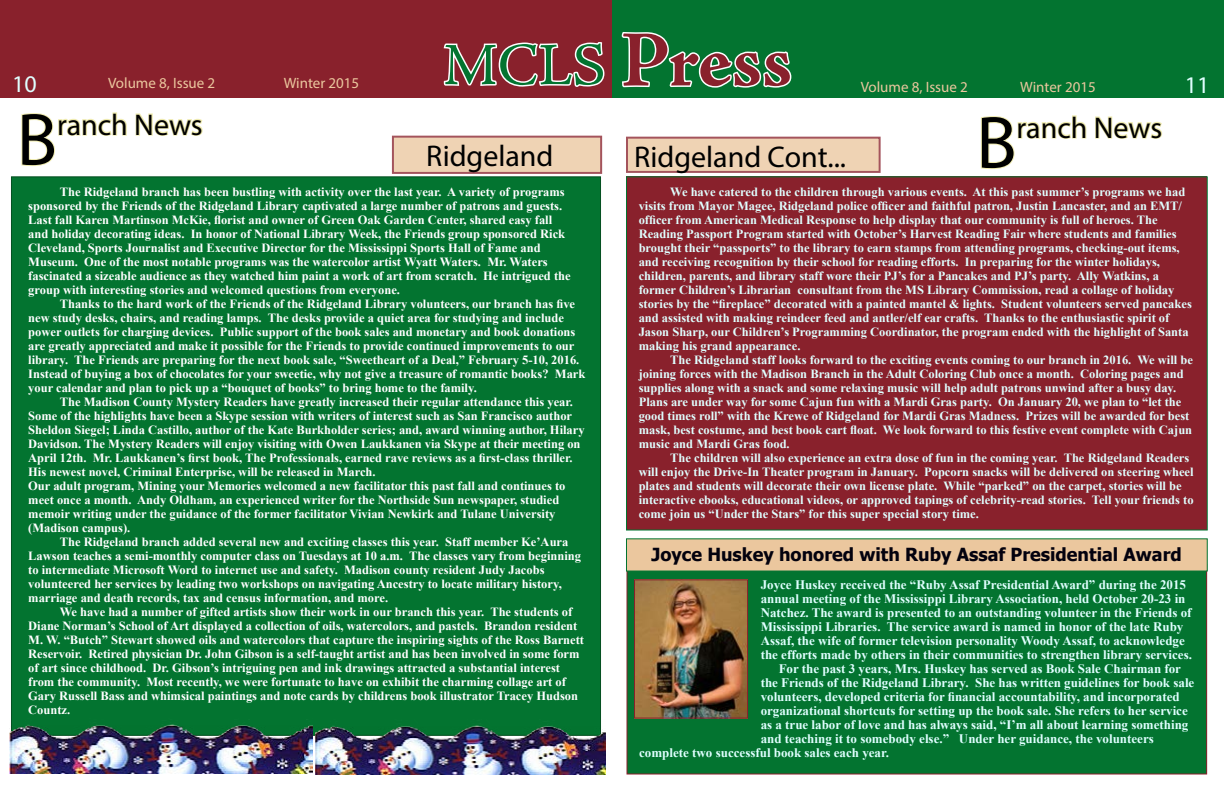
<style>
.page{position:relative;width:1224px;height:792px;background:#fff}
.page>*{position:absolute;margin:0;border:0;box-sizing:border-box;transform-origin:0 0}
.t1{font:700 80px "Adobe Jenson Pro";letter-spacing:-.01em;color:#89212c}
.t2{font:74.5px "Myriad Pro";color:#000}
.t3{font:30px "Myriad Pro";color:#000}
.t4{font:24px "Myriad Pro";color:#e0ffff}
.t5{font:700 18px "Tahoma";color:#03010e}
.t6{font:15px "Myriad Pro";color:#ebc79e}
.t7{font:700 13px "Times New Roman";color:#e0ffff}
.t8{font:700 12.5px/14px "Times New Roman";color:#fff}
.t9{font:700 12.5px/14px "Times New Roman";color:#e0ffff}
.s1{font-weight:400;font-size:60px;color:#037430}
</style>
<div class="page">
<div style="left:0;top:0;width:612px;height:98px;background:#89212c"></div>
<svg style="left:21px;top:112px;width:106px;height:54px"></svg>
<svg style="left:135px;top:113px;width:68px;height:23px"></svg>
<div style="left:11px;top:176px;width:590px;height:560px;background:#037430;border:1px solid #034f20"></div>
<div style="left:392px;top:136px;width:210px;height:38px;background:#efd3b4;border:2px solid #89212c"></div>
<div style="left:612px;top:0;width:612px;height:98px;background:#037430"></div>
<svg style="left:443px;top:42px;width:162px;height:45px"></svg>
<svg style="left:621px;top:32px;width:171px;height:56px"></svg>
<div style="left:626px;top:177px;width:581px;height:353px;background:#89212c"></div>
<div style="left:626px;top:137px;width:255px;height:36px;background:#efd3b4;border:2px solid #89212c"></div>
<div style="left:627px;top:564px;width:580px;height:210px;background:#037430"></div>
<div style="left:626px;top:538px;width:582px;height:34px;background:#ebc79e;border:1px solid #037430"></div>
<img style="left:636px;top:581px;width:110px;height:136px">
<div style="left:634px;top:579px;width:114px;height:140px;border:1px solid #89212c"></div>
<svg style="left:981px;top:115px;width:106px;height:54px"></svg>
<svg style="left:1095px;top:116px;width:68px;height:23px"></svg>
<img style="left:10px;top:719px;width:303px;height:55px">
<img style="left:315px;top:719px;width:291px;height:56px">
<h3 class="t4" style="left:12px;top:69px;width:26px">10</h3>
<p class="t6" style="left:108px;top:74px;width:109px">Volume 8, Issue 2</p>
<p class="t6" style="left:284px;top:74px;width:77px">Winter 2015</p>
<h2 class="t2" style="left:17px;top:94px;width:42px">B</h2>
<h3 class="t3" style="left:57px;top:106px;width:147px">ranch News</h3>
<h1 class="t1" style="left:443px;top:15px;width:350px"><span class="s1">MCLS</span> Press</h1>
<h3 class="t3" style="left:426px;top:137px;width:129px">Ridgeland</h3>
<h3 class="t3" style="left:634px;top:138px;width:214px">Ridgeland Cont...</h3>
<p class="t6" style="left:861px;top:78px;width:109px">Volume 8, Issue 2</p>
<p class="t6" style="left:1020px;top:78px;width:77px">Winter 2015</p>
<h3 class="t4" style="left:1185px;top:70px;width:26px">11</h3>
<h2 class="t2" style="left:976px;top:97px;width:42px">B</h2>
<h3 class="t3" style="left:1017px;top:109px;width:147px">ranch News</h3>
<p class="t8" style="left:28px;top:185px;width:544px;text-indent:32px">The Ridgeland branch has been bustling with activity over the last year. A variety of programs sponsored by the Friends of the Ridgeland Library captivated a large number of patrons and guests.<br>Last fall Karen Martinson McKie, florist and owner of Green Oak Garden Center, shared easy fall and holiday decorating ideas. In honor of National Library Week, the Friends group sponsored Rick Cleveland, Sports Journalist and Executive Director for the Mississippi Sports Hall of Fame and Museum. One of the most notable programs was the watercolor artist Wyatt Waters. Mr. Waters fascinated a sizeable audience as they watched him paint a work of art from scratch. He intrigued the group with interesting stories and welcomed questions from everyone.</p>
<p class="t8" style="left:28px;top:297px;width:559px;text-indent:31px">Thanks to the hard work of the Friends of the Ridgeland Library volunteers, our branch has five new study desks, chairs, and reading lamps. The desks provide a quiet area for studying and include power outlets for charging devices. Public support of the book sales and monetary and book donations are greatly appreciated and make it possible for the Friends to provide continued improvements to our library. The Friends are preparing for the next book sale, “Sweetheart of a Deal,” February 5-10, 2016.<br>Instead of buying a box of chocolates for your sweetie, why not give a treasure of romantic books? Mark your calendar and plan to pick up a “bouquet of books” to bring home to the family.</p>
<p class="t8" style="left:28px;top:395px;width:558px;text-indent:32px">The Madison County Mystery Readers have greatly increased their regular attendance this year.<br>Some of the highlights have been a Skype session with writers of interest such as San Francisco author Sheldon Siegel; Linda Castillo, author of the Kate Burkholder series; and, award winning author, Hilary Davidson. The Mystery Readers will enjoy visiting with Owen Laukkanen via Skype at their meeting on April 12th. Mr. Laukkanen’s first book, The Professionals, earned rave reviews as a first-class thriller.<br>His newest novel, Criminal Enterprise, will be released in March.<br>Our adult program, Mining your Memories welcomed a new facilitator this past fall and continues to meet once a month. Andy Oldham, an experienced writer for the Northside Sun newspaper, studied memoir writing under the guidance of the former facilitator Vivian Newkirk and Tulane University (Madison campus).</p>
<p class="t8" style="left:28px;top:535px;width:554px;text-indent:32px">The Ridgeland branch added several new and exciting classes this year. Staff member Ke’Aura Lawson teaches a semi-monthly computer class on Tuesdays at 10 a.m. The classes vary from beginning to intermediate Microsoft Word to internet use and safety. Madison county resident Judy Jacobs volunteered her services by leading two workshops on navigating Ancestry to locate military history, marriage and death records, tax and census information, and more.</p>
<p class="t8" style="left:28px;top:605px;width:557px;text-indent:32px">We have had a number of gifted artists show their work in our branch this year. The students of Diane Norman’s School of Art displayed a collection of oils, watercolors, and pastels. Brandon resident M. W. “Butch” Stewart showed oils and watercolors that capture the inspiring sights of the Ross Barnett Reservoir. Retired physician Dr. John Gibson is a self-taught artist and has been involved in some form of art since childhood. Dr. Gibson’s intriguing pen and ink drawings attracted a substantial interest from the community. Most recently, we were fortunate to have on exhibit the charming collage art of Gary Russell Bass and whimsical paintings and note cards by childrens book illustrator Tracey Hudson Countz.</p>
<p class="t9" style="left:639px;top:185px;width:555px;text-indent:32px">We have catered to the children through various events. At this past summer’s programs we had visits from Mayor Magee, Ridgeland police officer and faithful patron, Justin Lancaster, and an EMT/ officer from American Medical Response to help display that our community is full of heroes. The Reading Passport Program started with October’s Harvest Reading Fair where students and families brought their “passports” to the library to earn stamps from attending programs, checking-out items, and receiving recognition by their school for reading efforts. In preparing for the winter holidays, children, parents, and library staff wore their PJ’s for a Pancakes and PJ’s party. Ally Watkins, a former Children’s Librarian consultant from the MS Library Commission, read a collage of holiday stories by the “fireplace” decorated with a painted mantel &amp; lights. Student volunteers served pancakes and assisted with making reindeer feed and antler/elf ear crafts. Thanks to the enthusiastic spirit of Jason Sharp, our Children’s Programming Coordinator, the program ended with the highlight of Santa making his grand appearance.</p>
<p class="t9" style="left:639px;top:353px;width:556px;text-indent:32px">The Ridgeland staff looks forward to the exciting events coming to our branch in 2016. We will be joining forces with the Madison Branch in the Adult Coloring Club once a month. Coloring pages and supplies along with a snack and some relaxing music will help adult patrons unwind after a busy day.<br>Plans are under way for some Cajun fun with a Mardi Gras party. On January 20, we plan to “let the good times roll” with the Krewe of Ridgeland for Mardi Gras Madness. Prizes will be awarded for best mask, best costume, and best book cart float. We look forward to this festive event complete with Cajun music and Mardi Gras food.</p>
<p class="t9" style="left:639px;top:451px;width:556px;text-indent:32px">The children will also experience an extra dose of fun in the coming year. The Ridgeland Readers will enjoy the Drive-In Theater program in January. Popcorn snacks will be delivered on steering wheel plates and students will decorate their own license plate. While “parked” on the carpet, stories will be interactive ebooks, educational videos, or approved tapings of celebrity-read stories. Tell your friends to come join us “Under the Stars” for this super special story time.</p>
<h3 class="t5" style="left:651px;top:542px;width:532px">Joyce Huskey honored with Ruby Assaf Presidential Award</h3>
<p class="t7" style="left:761px;top:576px;width:427px">Joyce Huskey received the “Ruby Assaf Presidential Award” during the 2015</p>
<p class="t7" style="left:761px;top:590px;width:426px">annual meeting of the Mississippi Library Association, held October 20-23 in</p>
<p class="t7" style="left:761px;top:604px;width:432px">Natchez. The award is presented to an outstanding volunteer in the Friends of</p>
<p class="t7" style="left:761px;top:618px;width:424px">Mississippi Libraries. The service award is named in honor of the late Ruby</p>
<p class="t7" style="left:761px;top:632px;width:426px">Assaf, the wife of former television personality Woody Assaf, to acknowledge</p>
<p class="t7" style="left:761px;top:646px;width:433px">the efforts made by others in their communities to strengthen library services.</p>
<p class="t7" style="left:779px;top:660px;width:404px">For the past 3 years, Mrs. Huskey has served as Book Sale Chairman for</p>
<p class="t7" style="left:761px;top:674px;width:435px">the Friends of the Ridgeland Library. She has written guidelines for book sale</p>
<p class="t7" style="left:761px;top:688px;width:420px">volunteers, developed criteria for financial accountability, and incorporated</p>
<p class="t7" style="left:761px;top:702px;width:429px">organizational shortcuts for setting up the book sale. She refers to her service</p>
<p class="t7" style="left:761px;top:716px;width:429px">as a true labor of love and has always said, “I’m all about learning something</p>
<p class="t7" style="left:761px;top:730px;width:395px">and teaching it to somebody else.” Under her guidance, the volunteers</p>
<p class="t7" style="left:639px;top:744px;width:251px">complete two successful book sales each year.</p>
</div>
